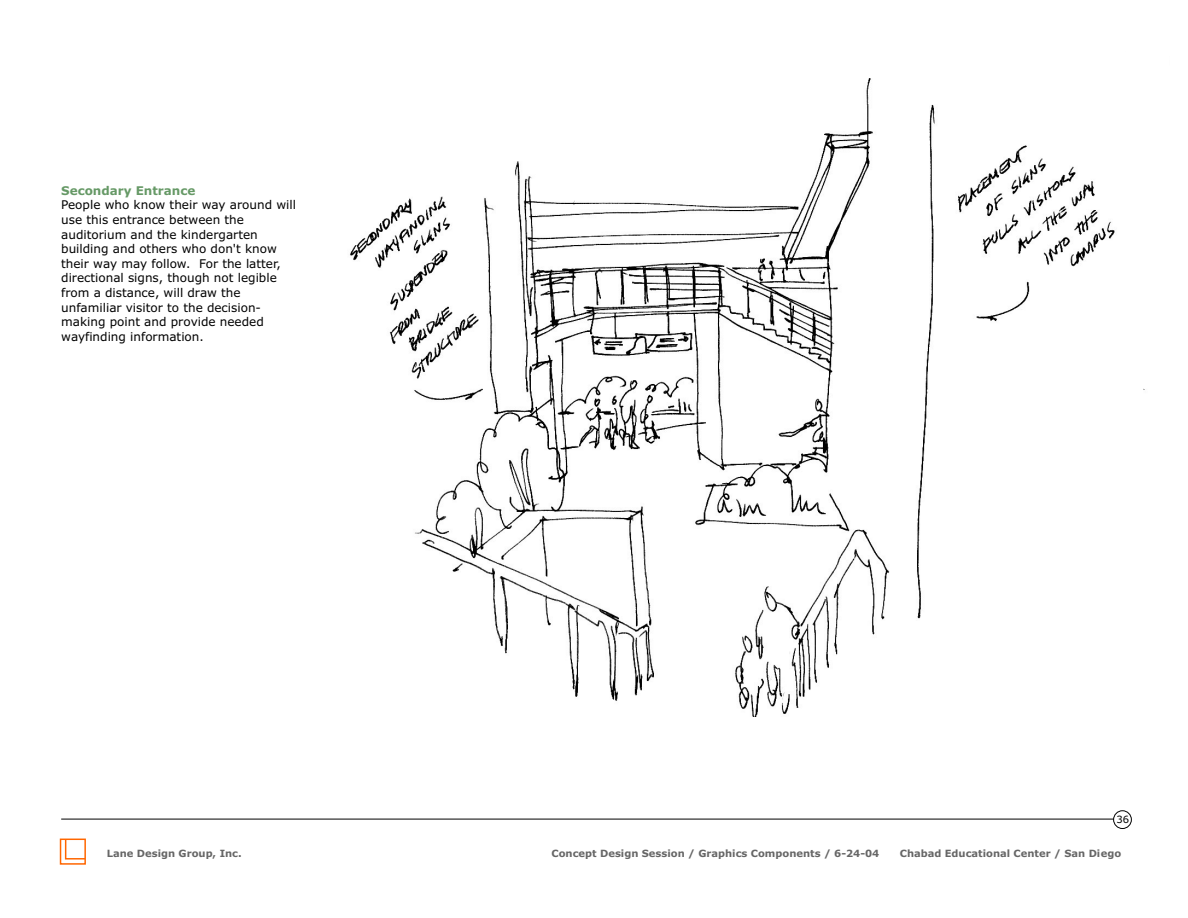
<style>
.page{position:relative;width:1188px;height:918px;background:#fff}
.page>*{position:absolute;margin:0;border:0;box-sizing:border-box;transform-origin:0 0}
.t1{font:12px/14.5px "Verdana";color:#000}
.t2{font:700 12px "Verdana";color:#696}
.t3{font:700 10.05px "Verdana";color:#666}
.t4{font:10.05px "Verdana";color:#000}
</style>
<div class="page">
<div style="left:60px;top:839px;width:26px;height:26px;border:2px solid #f60"></div>
<svg style="left:64px;top:838px;width:22px;height:22px"></svg>
<hr style="left:61px;top:819px;width:1061px;height:1px;background:#000">
<div style="left:1113px;top:811px;width:19px;height:18px;background:#fff;border:1px solid #000;border-radius:50%"></div>
<img style="left:350px;top:78px;width:795px;height:639px">
<p class="t2" style="left:61px;top:186px;width:136px">Secondary Entrance</p>
<p class="t1" style="left:61px;top:199px;width:236px">People who know their way around will use this entrance between the auditorium and the kindergarten building and others who don't know their way may follow. For the latter, directional signs, though not legible from a distance, will draw the unfamiliar visitor to the decision&shy;making point and provide needed wayfinding information.</p>
<p class="t3" style="left:107px;top:850px;width:136px">Lane Design Group, Inc.</p>
<p class="t4" style="left:1117px;top:815px;width:14px">36</p>
<p class="t3" style="left:552px;top:850px;width:329px">Concept Design Session / Graphics Components / 6-24-04</p>
<p class="t3" style="left:900px;top:850px;width:223px">Chabad Educational Center / San Diego</p>
</div>
